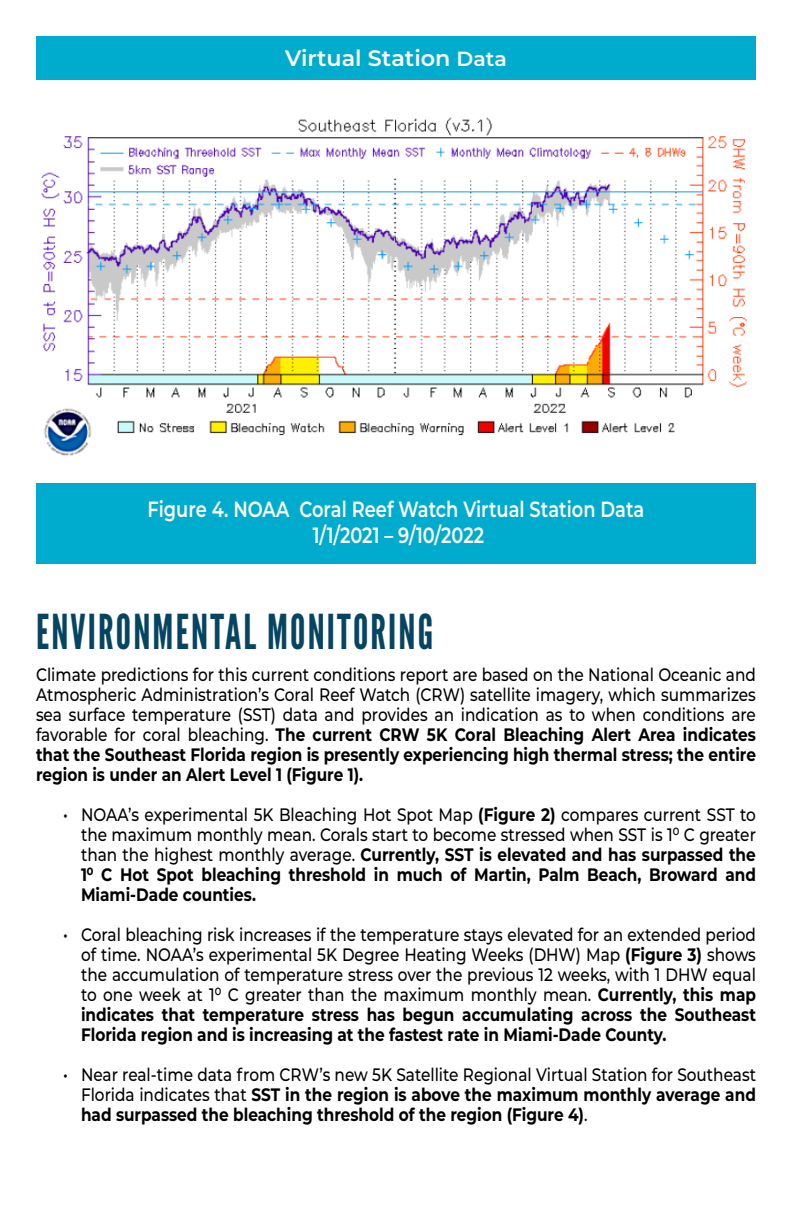
<style>
.page{position:relative;width:792px;height:1224px;background:#fff}
.page>*{position:absolute;margin:0;border:0;box-sizing:border-box;transform-origin:0 0}
.t1{font:48px "League Gothic";letter-spacing:.05em;color:#064562;scale:.9 1}
.t2{font:600 22.2px "Montserrat";color:#fff}
.t3{font:600 22px/26.4px "Montserrat";color:#fff;text-align:center;scale:.81 1}
.t4{font:500 18px/20px "Montserrat";color:#000;text-align:justify;scale:.85 1}
.t5{font:700 18px/20px "Montserrat";color:#000;text-align:justify;scale:.85 1}
.s1{font-size:20.4px}
.s2{font-weight:700}
.s3{font-weight:500}
</style>
<div class="page">
<img style="left:41px;top:117px;width:707px;height:339px">
<div style="left:36px;top:36px;width:720px;height:44px;background:#00accd"></div>
<div style="left:36px;top:483px;width:720px;height:80px;background:#00accd"></div>
<p class="t2" style="left:285px;top:42px;width:223px">Virtual Station <span class="s1">Data</span></p>
<p class="t3" style="left:148px;top:495px;width:615px">Figure 4. NOAA Coral Reef Watch Virtual Station Data<br>1/1/2021 – 9/10/2022</p>
<p class="t1" style="left:36px;top:603px;width:443px">ENVIRONMENTAL MONITORING</p>
<p class="t4" style="left:36px;top:664px;width:849px">Climate predictions for this current conditions report are based on the National Oceanic and Atmospheric Administration’s Coral Reef Watch (CRW) satellite imagery, which summarizes sea surface temperature (SST) data and provides an indication as to when conditions are favorable for coral bleaching. <span class="s2">The current CRW 5K Coral Bleaching Alert Area indicates that the Southeast Florida region is presently experiencing high thermal stress; the entire region is under an Alert Level 1 (Figure 1).</span></p>
<p class="t4" style="left:81px;top:804px;width:796px;text-indent:-18px">• NOAA’s experimental 5K Bleaching Hot Spot Map <span class="s2">(Figure 2)</span> compares current SST to the maximum monthly mean. Corals start to become stressed when SST is 1⁰ C greater than the highest monthly average. <span class="s2">Currently, SST is elevated and has surpassed the 1⁰ C Hot Spot bleaching threshold in much of Martin, Palm Beach, Broward and Miami-Dade counties.</span></p>
<p class="t4" style="left:81px;top:924px;width:796px;text-indent:-18px">• Coral bleaching risk increases if the temperature stays elevated for an extended period of time. NOAA’s experimental 5K Degree Heating Weeks (DHW) Map <span class="s2">(Figure 3)</span> shows the accumulation of temperature stress over the previous 12 weeks, with 1 DHW equal to one week at 1⁰ C greater than the maximum monthly mean. <span class="s2">Currently, this map indicates that temperature stress has begun accumulating across the Southeast Florida region and is increasing at the fastest rate in Miami-Dade County.</span></p>
<p class="t5" style="left:81px;top:1063px;width:796px;text-indent:-18px"><span class="s3">• Near real-time data from CRW’s new 5K Satellite Regional Virtual Station for Southeast Florida indicates that</span> SST in the region is above the maximum monthly average and had surpassed the bleaching threshold of the region (Figure 4)<span class="s3">.</span></p>
</div>
